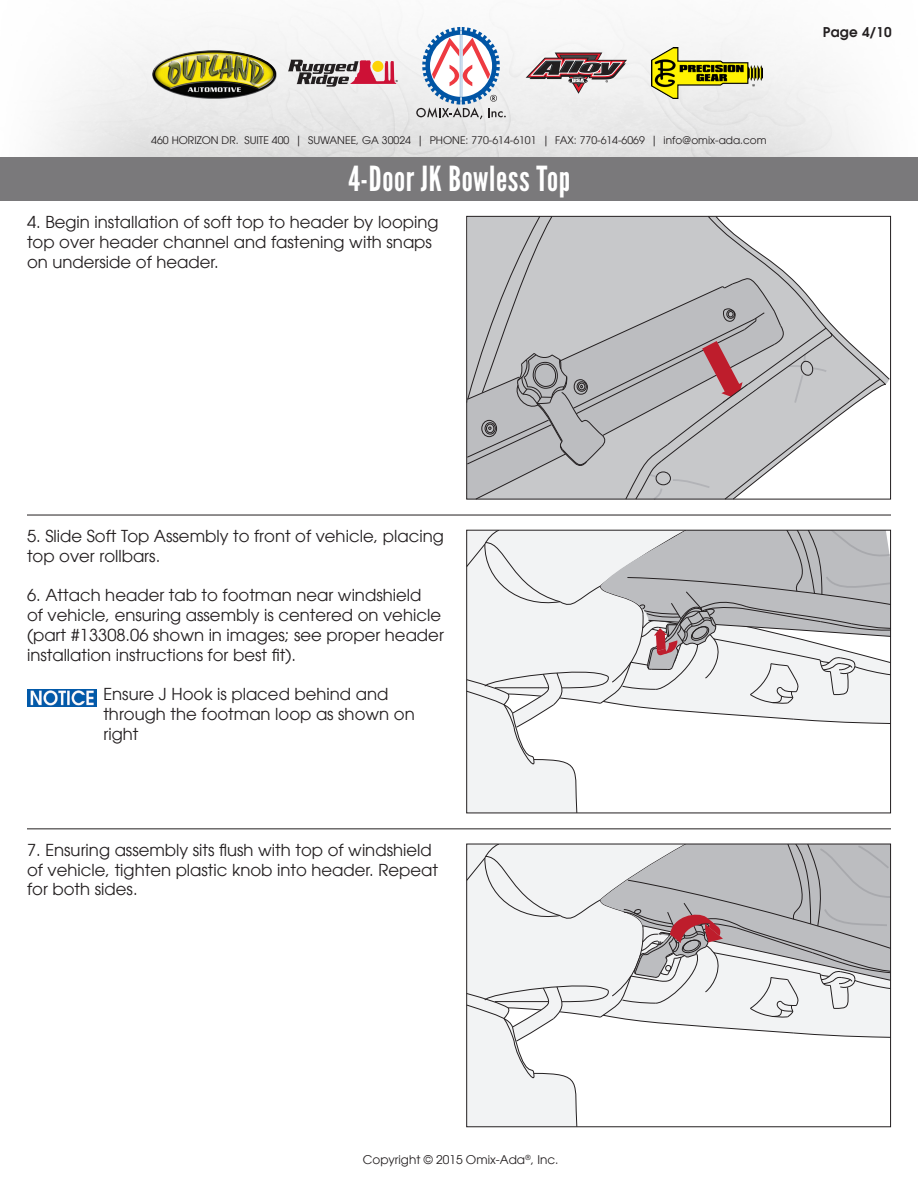
<style>
.page{position:relative;width:918px;height:1188px;background:#fff}
.page>*{position:absolute;margin:0;border:0;box-sizing:border-box;transform-origin:0 0}
.t1{font:34.5px "League Gothic";letter-spacing:.02em;color:#fff}
.t2{font:16.5px/19.8px "Avant Garde LT";color:#231f20}
.t3{font:600 13.5px "Avant Garde LT";letter-spacing:.02em;color:#231f20}
.t4{font:12px "Avant Garde LT";color:#231f20}
.t5{font:10.5px "Avant Garde LT";color:#231f20}
</style>
<div class="page">
<img style="left:0;top:21px;width:863px;height:139px">
<svg style="left:416px;top:27px;width:90px;height:92px"></svg>
<svg style="left:526px;top:53px;width:101px;height:41px"></svg>
<svg style="left:288px;top:60px;width:110px;height:27px"></svg>
<div style="left:1px;top:157px;width:917px;height:44px;background:#7a797b"></div>
<img style="left:152px;top:50px;width:125px;height:49px">
<img style="left:652px;top:47px;width:111px;height:52px">
<hr style="left:27px;top:515px;width:864px;height:1px;background:#231f20">
<hr style="left:27px;top:828px;width:864px;height:1px;background:#231f20">
<svg style="left:468px;top:846px;width:421px;height:279px"></svg>
<div style="left:466px;top:844px;width:425px;height:283px;border:1px solid #231f20"></div>
<svg style="left:468px;top:532px;width:421px;height:279px"></svg>
<div style="left:466px;top:530px;width:425px;height:283px;border:1px solid #231f20"></div>
<img style="left:27px;top:689px;width:70px;height:17px">
<svg style="left:468px;top:218px;width:421px;height:279px"></svg>
<div style="left:466px;top:216px;width:425px;height:283px;border:1px solid #231f20"></div>
<p class="t5" style="left:151px;top:134px;width:617px">460 HORIZON DR. SUITE 400 | SUWANEE, GA 30024 | PHONE: 770-614-6101 | FAX: 770-614-6069 | info@omix-ada.com</p>
<h1 class="t1" style="left:348px;top:159px;width:223px">4-Door JK Bowless Top</h1>
<p class="t2" style="left:27px;top:212px;width:413px">4. Begin installation of soft top to header by looping top over header channel and fastening with snaps on underside of header.</p>
<p class="t3" style="left:823px;top:23px;width:70px">Page 4/10</p>
<p class="t2" style="left:27px;top:526px;width:418px">5. Slide Soft Top Assembly to front of vehicle, placing top over rollbars.</p>
<p class="t2" style="left:27px;top:585px;width:396px">6. Attach header tab to footman near windshield</p>
<p class="t2" style="left:27px;top:605px;width:418px">of vehicle, ensuring assembly is centered on vehicle (part #13308.06 shown in images; see proper header installation instructions for best fit).</p>
<p class="t2" style="left:103px;top:684px;width:313px">Ensure J Hook is placed behind and through the footman loop as shown on right</p>
<p class="t2" style="left:27px;top:840px;width:406px">7. Ensuring assembly sits flush with top of windshield</p>
<p class="t2" style="left:27px;top:860px;width:412px">of vehicle, tighten plastic knob into header. Repeat for both sides.</p>
<p class="t4" style="left:363px;top:1153px;width:197px">Copyright © 2015 Omix-Ada<sup>®</sup>, Inc.</p>
</div>
